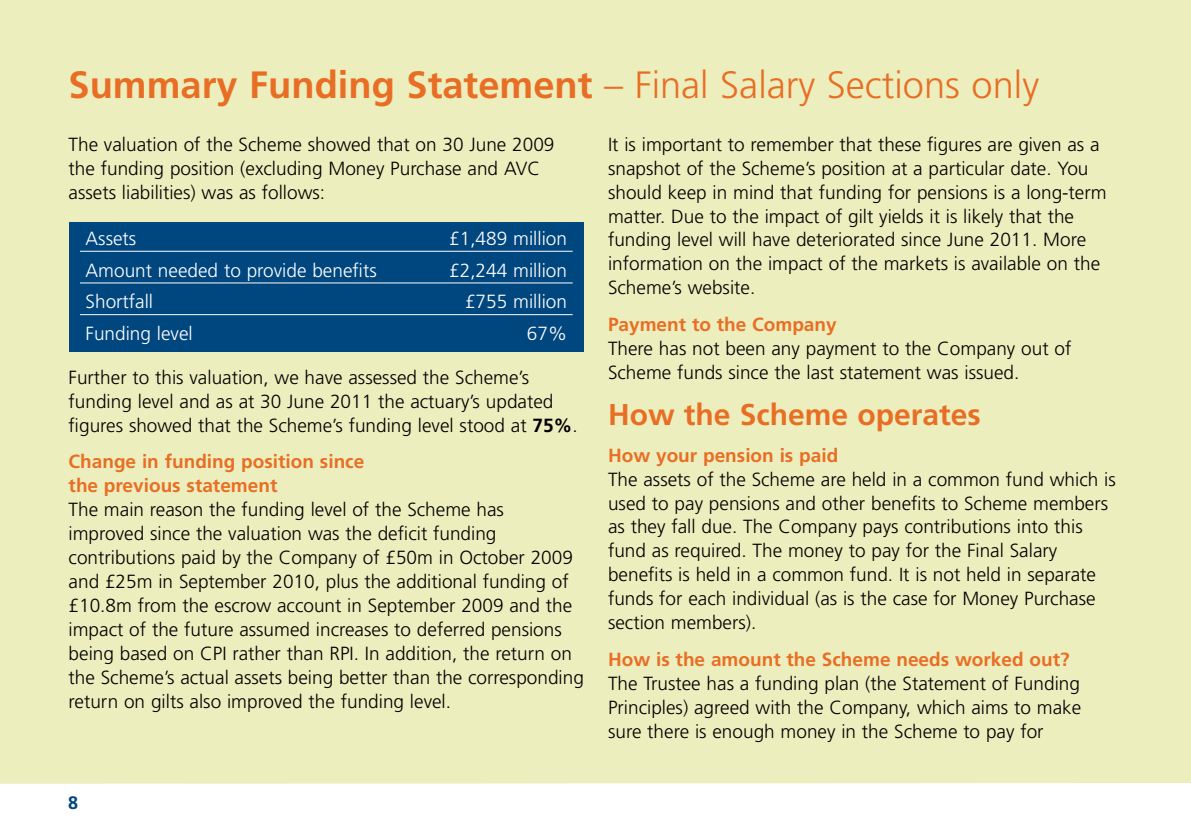
<style>
.page{position:relative;width:1191px;height:840px;background:#fff}
.page>*{position:absolute;margin:0;border:0;box-sizing:border-box;transform-origin:0 0}
.t1{font:300 38px "Frutiger";color:#e86e25}
.t2{font:700 30px "Frutiger";color:#e86e25}
.t3{font:300 19px/23.8px "Frutiger";color:#000}
.t4{font:700 19px/24px "Frutiger";color:#e86e25}
.t5{font:300 19px "Frutiger";color:#fff}
.t6{font:700 18px "Frutiger";color:#00467f}
.s1{font-weight:700}
</style>
<div class="page">
<div style="left:0;top:0;width:1191px;height:839px;background:#eceebd"></div>
<div style="left:69px;top:223px;width:514px;height:128px;background:#00467f"></div>
<hr style="left:80px;top:250px;width:492px;height:1px;background:#fff">
<hr style="left:80px;top:282px;width:492px;height:1px;background:#fff">
<hr style="left:80px;top:314px;width:492px;height:1px;background:#fff">
<div style="left:0;top:783px;width:1191px;height:56px;background:#fff"></div>
<h1 class="t1" style="left:69px;top:63px;width:972px"><span class="s1">Summary Funding Statement</span> – Final Salary Sections only</h1>
<p class="t3" style="left:69px;top:132px;width:487px">The valuation of the Scheme showed that on 30 June 2009 the funding position (excluding Money Purchase and AVC assets liabilities) was as follows:</p>
<p class="t5" style="left:86px;top:227px;width:52px">Assets</p>
<p class="t5" style="left:449px;top:227px;width:119px">£1,489 million</p>
<p class="t5" style="left:86px;top:259px;width:293px">Amount needed to provide benefits</p>
<p class="t5" style="left:449px;top:259px;width:119px">£2,244 million</p>
<p class="t5" style="left:86px;top:291px;width:69px">Shortfall</p>
<p class="t5" style="left:465px;top:291px;width:103px">£755 million</p>
<p class="t5" style="left:86px;top:323px;width:109px">Funding level</p>
<p class="t5" style="left:527px;top:323px;width:42px">67%</p>
<p class="t3" style="left:69px;top:365px;width:511px">Further to this valuation, we have assessed the Scheme’s funding level and as at 30 June 2011 the actuary’s updated figures showed that the Scheme’s funding level stood at <span class="s1">75%</span>.</p>
<p class="t4" style="left:69px;top:448px;width:297px">Change in funding position since the previous statement</p>
<p class="t3" style="left:69px;top:496px;width:517px">The main reason the funding level of the Scheme has improved since the valuation was the deficit funding contributions paid by the Company of £50m in October 2009 and £25m in September 2010, plus the additional funding of £10.8m from the escrow account in September 2009 and the impact of the future assumed increases to deferred pensions being based on CPI rather than RPI. In addition, the return on the Scheme’s actual assets being better than the corresponding return on gilts also improved the funding level.</p>
<p class="t3" style="left:608px;top:132px;width:500px">It is important to remember that these figures are given as a snapshot of the Scheme’s position at a particular date. You should keep in mind that funding for pensions is a long-term matter. Due to the impact of gilt yields it is likely that the funding level will have deteriorated since June 2011. More information on the impact of the markets is available on the Scheme’s website.</p>
<p class="t4" style="left:608px;top:312px;width:230px">Payment to the Company</p>
<p class="t3" style="left:608px;top:336px;width:465px">There has not been any payment to the Company out of<br>Scheme funds since the last statement was issued.</p>
<h2 class="t2" style="left:608px;top:396px;width:374px">How the Scheme operates</h2>
<p class="t4" style="left:608px;top:443px;width:232px">How your pension is paid</p>
<p class="t3" style="left:608px;top:467px;width:509px">The assets of the Scheme are held in a common fund which is used to pay pensions and other benefits to Scheme members as they fall due. The Company pays contributions into this fund as required. The money to pay for the Final Salary benefits is held in a common fund. It is not held in separate funds for each individual (as is the case for Money Purchase section members).</p>
<p class="t4" style="left:608px;top:647px;width:463px">How is the amount the Scheme needs worked out?</p>
<p class="t3" style="left:608px;top:671px;width:475px;text-align:justify">The Trustee has a funding plan (the Statement of Funding Principles) agreed with the Company, which aims to make sure there is enough money in the Scheme to pay for</p>
<p class="t6" style="left:68px;top:791px;width:12px">8</p>
</div>
